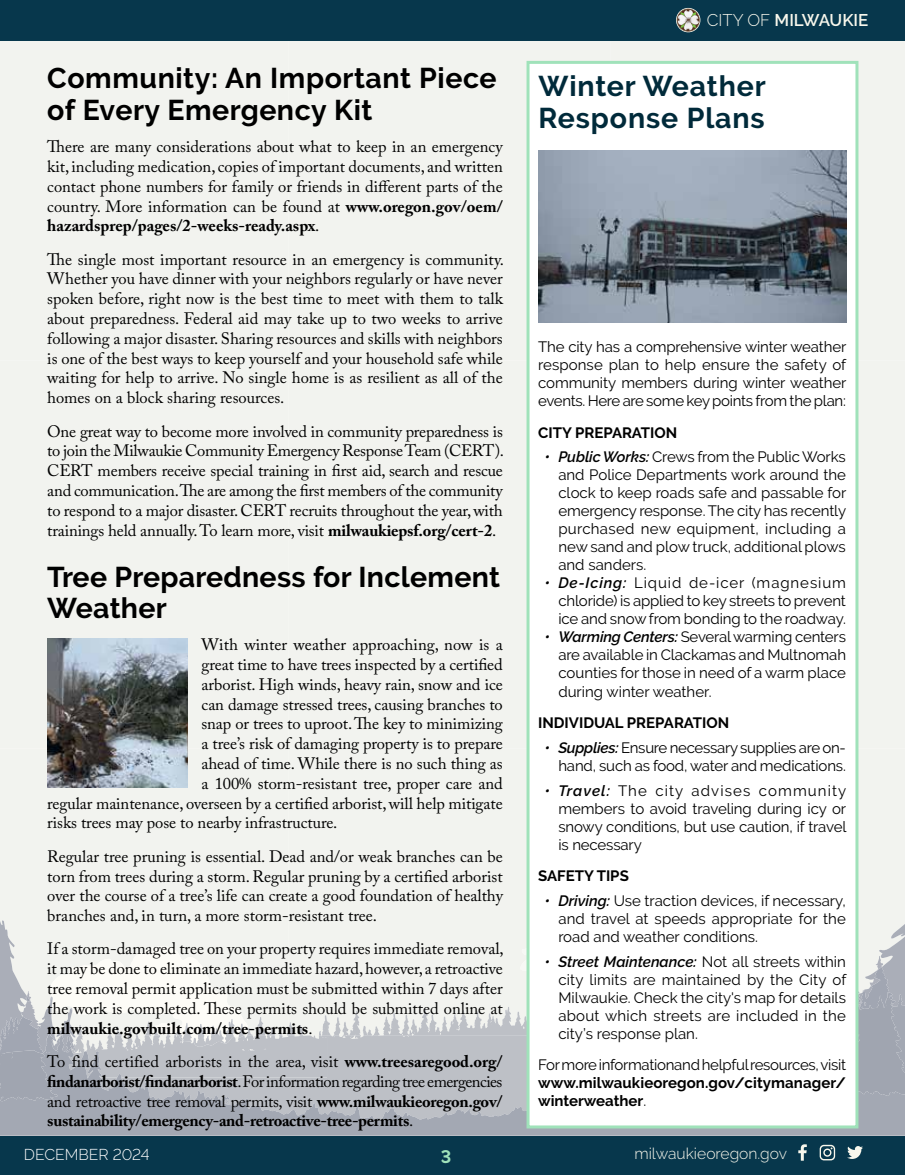
<style>
.page{position:relative;width:905px;height:1175px;background:#fff}
.page>*{position:absolute;margin:0;border:0;box-sizing:border-box;transform-origin:0 0}
.t1{font:700 28.5px/31.5px "Raleway";letter-spacing:.01em;color:#000}
.t2{font:700 28.5px/31.5px "Raleway";letter-spacing:.03em;color:#002a3a}
.t3{font:700 18px "Raleway";color:#a0e2ba}
.t4{font:600 16.95px "Raleway";color:#f8f7ec}
.t5{font:16.5px/19.8px "Adobe Caslon Pro";letter-spacing:-.005em;color:#000;text-align:justify}
.t6{font:700 16.5px/19.8px "Adobe Caslon Pro";letter-spacing:-.02em;color:#000;text-align:justify}
.t7{font:300 15.6px "Raleway";color:#f8f7ec}
.t8{font:300 15.6px "Raleway";color:#fff}
.t9{font:15px/18px "Raleway";letter-spacing:-.01em;color:#000;text-align:justify}
.t10{font:700 15px/18px "Raleway";color:#000}
.s1{font-weight:700}
.s2{font-weight:400}
.s3{font-weight:300}
.s4{font-weight:600;font-style:italic}
</style>
<div class="page">
<div style="left:0;top:41px;width:904px;height:856px;background:#f2f3ef"></div>
<div style="left:0;top:897px;width:904px;height:26px;background:#f2f3ef"></div>
<svg style="left:0;top:1101px;width:904px;height:34px;background:#a7acb6"></svg>
<svg style="left:0;top:923px;width:904px;height:178px"></svg>
<div style="left:0;top:1136px;width:904px;height:38px;background:#07374c"></div>
<svg style="left:798px;top:1144px;width:8px;height:16px"></svg>
<svg style="left:847px;top:1146px;width:16px;height:12px"></svg>
<svg style="left:819px;top:1144px;width:16px;height:16px"></svg>
<div style="left:0;top:0;width:904px;height:41px;background:#07374c"></div>
<svg style="left:676px;top:7px;width:25px;height:26px"></svg>
<div style="left:526px;top:61px;width:332px;height:1067px;background:#fff;border:3px solid #a0e2ba"></div>
<img style="left:538px;top:151px;width:308px;height:171px">
<img style="left:47px;top:638px;width:141px;height:150px">
<h1 class="t1" style="left:47px;top:63px;width:451px">Community: An Important Piece of Every Emergency Kit</h1>
<p class="t5" style="left:47px;top:136px;width:457px">There are many considerations about what to keep in an emergency kit, including medication, copies of important documents, and written contact phone numbers for family or friends in different parts of the country. More information can be found at <span class="s1">www.oregon.gov/oem/ hazardsprep/pages/2-weeks-ready.aspx</span>.</p>
<p class="t5" style="left:47px;top:249px;width:458px">The single most important resource in an emergency is community.<br>Whether you have dinner with your neighbors regularly or have never spoken before, right now is the best time to meet with them to talk about preparedness. Federal aid may take up to two weeks to arrive following a major disaster. Sharing resources and skills with neighbors is one of the best ways to keep yourself and your household safe while waiting for help to arrive. No single home is as resilient as all of the homes on a block sharing resources.</p>
<p class="t5" style="left:47px;top:421px;width:458px">One great way to become more involved in community preparedness is to join the Milwaukie Community Emergency Response Team (CERT).<br>CERT members receive special training in first aid, search and rescue and communication. The are among the first members of the community to respond to a major disaster. CERT recruits throughout the year, with trainings held annually. To learn more, visit <span class="s1">milwaukiepsf.org/cert-2</span>.</p>
<h1 class="t1" style="left:47px;top:561px;width:454px">Tree Preparedness for Inclement<br>Weather</h1>
<p class="t5" style="left:201px;top:634px;width:303px">With winter weather approaching, now is a</p>
<p class="t5" style="left:201px;top:654px;width:303px">great time to have trees inspected by a certified</p>
<p class="t5" style="left:201px;top:674px;width:303px">arborist. High winds, heavy rain, snow and ice</p>
<p class="t5" style="left:201px;top:694px;width:303px">can damage stressed trees, causing branches to</p>
<p class="t5" style="left:201px;top:713px;width:303px">snap or trees to uproot. The key to minimizing</p>
<p class="t5" style="left:201px;top:733px;width:303px">a tree’s risk of damaging property is to prepare</p>
<p class="t5" style="left:201px;top:753px;width:303px">ahead of time. While there is no such thing as</p>
<p class="t5" style="left:201px;top:773px;width:303px">a 100% storm-resistant tree, proper care and</p>
<p class="t5" style="left:47px;top:793px;width:457px">regular maintenance, overseen by a certified arborist, will help mitigate</p>
<p class="t5" style="left:47px;top:812px;width:292px">risks trees may pose to nearby infrastructure.</p>
<p class="t5" style="left:47px;top:846px;width:457px">Regular tree pruning is essential. Dead and/or weak branches can be torn from trees during a storm. Regular pruning by a certified arborist over the course of a tree’s life can create a good foundation of healthy branches and, in turn, a more storm-resistant tree.</p>
<p class="t5" style="left:47px;top:938px;width:458px">If a storm-damaged tree on your property requires immediate removal, it may be done to eliminate an immediate hazard, however, a retroactive tree removal permit application must be submitted within 7 days after the work is completed. These permits should be submitted online at <span class="s1">milwaukie.govbuilt.com/tree-permits</span>.</p>
<p class="t6" style="left:47px;top:1051px;width:457px"><span class="s2">To find certified arborists in the area, visit</span> www.treesaregood.org/ findanarborist/findanarborist<span class="s2">.For information regarding tree emergencies and retroactive tree removal permits, visit</span> www.milwaukieoregon.gov/ sustainability/emergency-and-retroactive-tree-permits<span class="s2">.</span></p>
<p class="t8" style="left:24px;top:1145px;width:127px">DECEMBER 2024</p>
<p class="t3" style="left:441px;top:1146px;width:12px">3</p>
<p class="t4" style="left:706px;top:10px;width:163px"><span class="s3">CITY OF</span> MILWAUKIE</p>
<h1 class="t2" style="left:538px;top:71px;width:229px">Winter Weather<br>Response Plans</h1>
<p class="t9" style="left:538px;top:338px;width:310px">The city has a comprehensive winter weather response plan to help ensure the safety of community members during winter weather events. Here are some key points from the plan:</p>
<p class="t10" style="left:538px;top:423px;width:141px">CITY PREPARATION</p>
<p class="t9" style="left:558px;top:448px;width:289px;text-indent:-14px"><span class="s4">• Public Works:</span> Crews from the Public Works and Police Departments work around the clock to keep roads safe and passable for emergency response. The city has recently purchased new equipment, including a new sand and plow truck, additional plows and sanders.</p>
<p class="t9" style="left:558px;top:574px;width:289px;text-indent:-14px"><span class="s4">• De-Icing:</span> Liquid de-icer (magnesium chloride) is applied to key streets to prevent ice and snow from bonding to the roadway.</p>
<p class="t9" style="left:558px;top:628px;width:289px;text-indent:-14px"><span class="s4">• Warming Centers:</span> Several warming centers are available in Clackamas and Multnomah counties for those in need of a warm place during winter weather.</p>
<p class="t10" style="left:538px;top:714px;width:193px">INDIVIDUAL PREPARATION</p>
<p class="t9" style="left:545px;top:738px;width:302px;text-align:right"><span class="s4">• Supplies:</span> Ensure necessary supplies are on&shy;hand, such as food, water and medications.</p>
<p class="t9" style="left:558px;top:781px;width:289px;text-indent:-14px"><span class="s4">• Travel:</span> The city advises community members to avoid traveling during icy or snowy conditions, but use caution, if travel is necessary</p>
<p class="t10" style="left:538px;top:867px;width:92px">SAFETY TIPS</p>
<p class="t9" style="left:558px;top:891px;width:289px;text-indent:-14px"><span class="s4">• Driving:</span> Use traction devices, if necessary, and travel at speeds appropriate for the road and weather conditions.</p>
<p class="t9" style="left:558px;top:952px;width:289px;text-indent:-14px"><span class="s4">• Street Maintenance:</span> Not all streets within city limits are maintained by the City of Milwaukie. Check the city's map for details about which streets are included in the city’s response plan.</p>
<p class="t9" style="left:538px;top:1055px;width:309px">For more informationand helpful resources, visit</p>
<p class="t10" style="left:538px;top:1074px;width:309px">www.milwaukieoregon.gov/citymanager/ winterweather<span class="s2">.</span></p>
<p class="t7" style="left:634px;top:1144px;width:154px">milwaukieoregon.gov</p>
</div>
